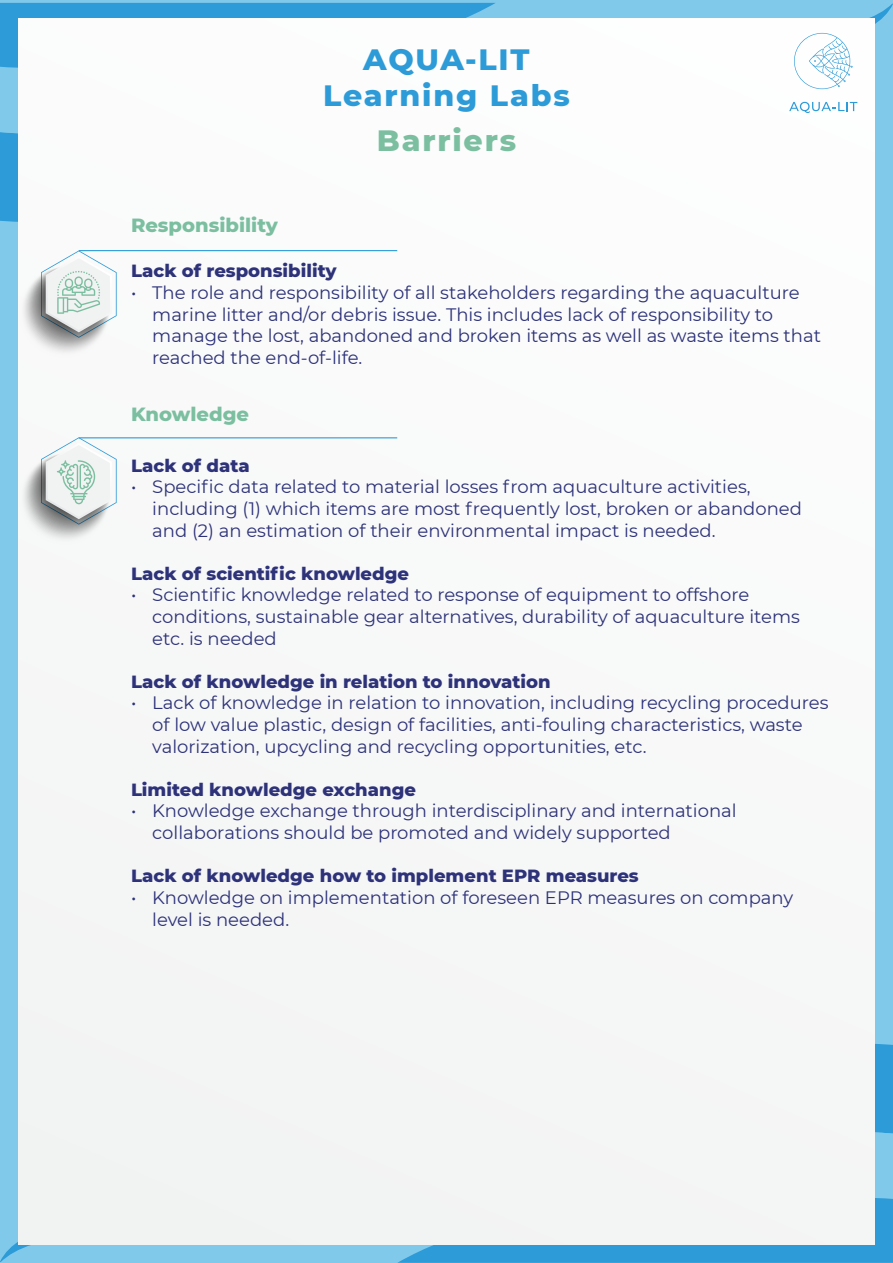
<style>
.page{position:relative;width:893px;height:1263px;background:#80c9eb}
.page>*{position:absolute;margin:0;border:0;box-sizing:border-box;transform-origin:0 0}
.t1{font:800 30px/36px "Montserrat";letter-spacing:.06em;color:#2d9bd7;text-align:center}
.t2{font:800 30px "Montserrat";letter-spacing:.06em;color:#7bbfa0}
.t3{font:800 19.5px "Montserrat";color:#7bbfa0}
.t4{font:18px/21.6px "Montserrat";color:#2d3279}
.t5{font:800 18px "Montserrat";color:#2d3279}
</style>
<div class="page">
<svg style="left:0;top:2px;width:893px;height:135px"></svg>
<div style="left:0;top:3px;width:496px;height:68px;background:#2d9bd7"></div>
<svg style="left:397px;top:1198px;width:496px;height:65px"></svg>
<div style="left:18px;top:18px;width:857px;height:1227px;background:#f8f8f8"></div>
<hr style="left:79px;top:437px;width:318px;height:1px;background:#2d9bd7">
<hr style="left:79px;top:250px;width:318px;height:1px;background:#2d9bd7">
<svg style="left:24px;top:250px;width:93px;height:102px"></svg>
<svg style="left:24px;top:437px;width:93px;height:102px"></svg>
<svg style="left:794px;top:33px;width:59px;height:56px"></svg>
<svg style="left:789px;top:102px;width:68px;height:11px"></svg>
<h1 class="t1" style="left:323px;top:40px;width:248px">AQUA-LIT<br>Learning Labs</h1>
<p class="t3" style="left:131px;top:211px;width:148px">Responsibility</p>
<h1 class="t2" style="left:377px;top:118px;width:141px">Barriers</h1>
<p class="t5" style="left:131px;top:258px;width:207px">Lack of responsibility</p>
<p class="t4" style="left:152px;top:281px;width:670px;text-indent:-21px">• The role and responsibility of all stakeholders regarding the aquaculture marine litter and/or debris issue. This includes lack of responsibility to manage the lost, abandoned and broken items as well as waste items that reached the end-of-life.</p>
<p class="t3" style="left:131px;top:399px;width:120px">Knowledge</p>
<p class="t5" style="left:131px;top:452px;width:120px">Lack of data</p>
<p class="t4" style="left:152px;top:476px;width:651px;text-indent:-21px">• Specific data related to material losses from aquaculture activities, including (1) which items are most frequently lost, broken or abandoned and (2) an estimation of their environmental impact is needed.</p>
<p class="t5" style="left:131px;top:560px;width:279px">Lack of scientific knowledge</p>
<p class="t4" style="left:152px;top:584px;width:649px;text-indent:-21px">• Scientific knowledge related to response of equipment to offshore conditions, sustainable gear alternatives, durability of aquaculture items etc. is needed</p>
<p class="t5" style="left:131px;top:668px;width:421px">Lack of knowledge in relation to innovation</p>
<p class="t4" style="left:152px;top:692px;width:678px;text-indent:-21px">• Lack of knowledge in relation to innovation, including recycling procedures of low value plastic, design of facilities, anti-fouling characteristics, waste valorization, upcycling and recycling opportunities, etc.</p>
<p class="t5" style="left:131px;top:776px;width:287px">Limited knowledge exchange</p>
<p class="t4" style="left:152px;top:800px;width:586px;text-indent:-21px">• Knowledge exchange through interdisciplinary and international collaborations should be promoted and widely supported</p>
<p class="t5" style="left:131px;top:863px;width:509px">Lack of knowledge how to implement EPR measures</p>
<p class="t4" style="left:152px;top:886px;width:642px;text-indent:-21px">• Knowledge on implementation of foreseen EPR measures on company level is needed.</p>
</div>
